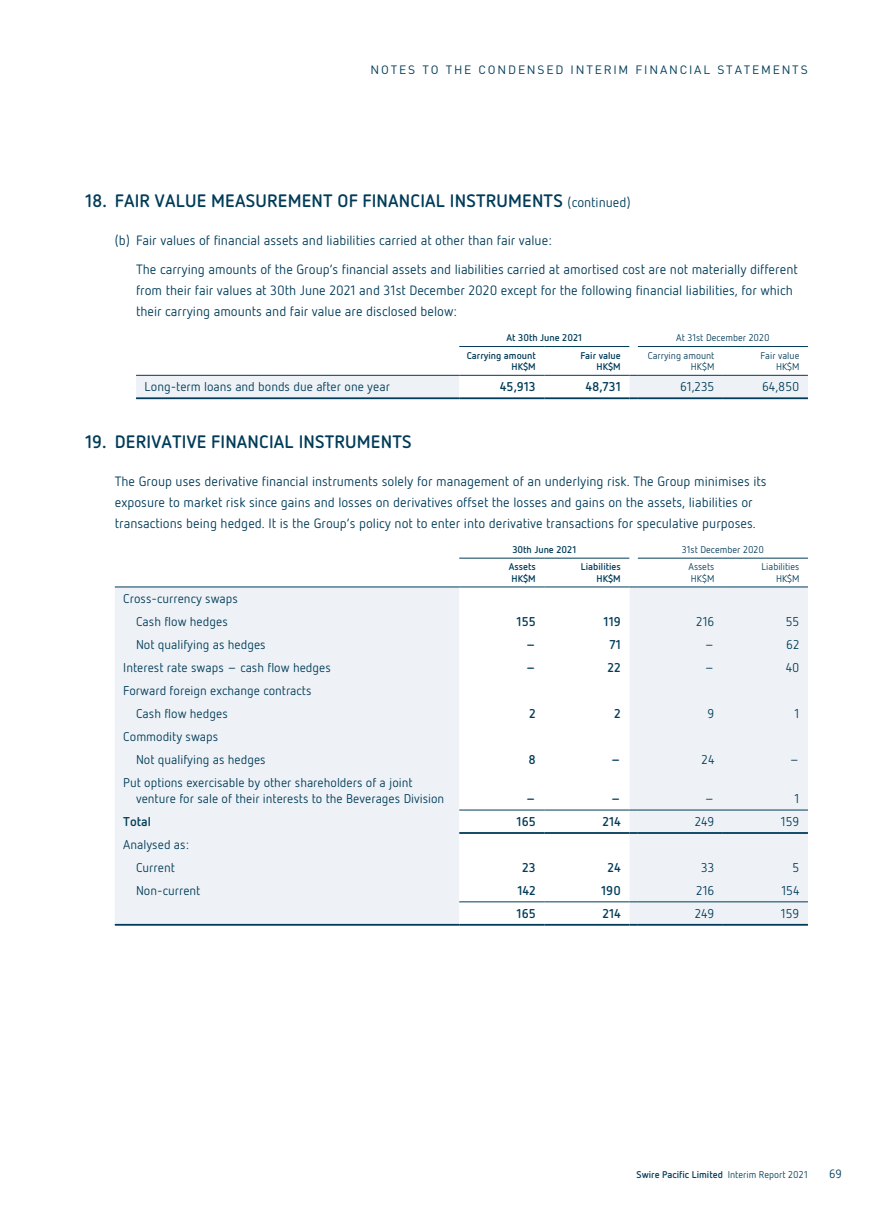
<style>
.page{position:relative;width:893px;height:1212px;background:#fff}
.page>*{position:absolute;margin:0;border:0;box-sizing:border-box;transform-origin:0 0}
.E_Heading_2015{font:700 18px "Netto OT";letter-spacing:.01em;color:#003c59}
.E_Bodytext_2015{font:13.5px/21px "Netto OT";color:#003c59}
.E_table_text_2015{font:12.75px/16.5px "Netto OT";color:#003c59}
.E_table_text_2015-2{font:700 12.75px "Netto OT";color:#003c59}
.t1{font:12px "DIN";letter-spacing:.15em;color:#003c59}
.t2{font:12px "Netto OT";color:#003c59}
.E_table_small_text_2{font:700 9.75px "Netto OT";color:#003c59}
.E_table_small_text_2-2{font:9.75px "Netto OT";color:#003c59}
.s1{font-weight:400;font-size:13.5px}
.s2{font-weight:400}
</style>
<div class="page">
<svg style="left:136px;top:346px;width:672px;height:53px"></svg>
<hr style="left:638px;top:375px;width:85px;height:1px;background:#003c59">
<hr style="left:723px;top:375px;width:85px;height:1px;background:#003c59">
<div style="left:115px;top:588px;width:693px;height:336px;background:#eef2f6"></div>
<svg style="left:459px;top:588px;width:170px;height:336px"></svg>
<hr style="left:115px;top:924px;width:344px;height:2px;background:#003c59">
<hr style="left:459px;top:924px;width:85px;height:2px;background:#003c59">
<hr style="left:544px;top:924px;width:85px;height:2px;background:#003c59">
<svg style="left:629px;top:924px;width:9px;height:2px"></svg>
<hr style="left:638px;top:924px;width:85px;height:2px;background:#003c59">
<hr style="left:723px;top:924px;width:85px;height:2px;background:#003c59">
<hr style="left:459px;top:901px;width:85px;height:1px;background:#003c59">
<hr style="left:544px;top:901px;width:85px;height:1px;background:#003c59">
<hr style="left:638px;top:901px;width:85px;height:1px;background:#003c59">
<hr style="left:723px;top:901px;width:85px;height:1px;background:#003c59">
<hr style="left:459px;top:832px;width:85px;height:2px;background:#003c59">
<hr style="left:544px;top:832px;width:85px;height:2px;background:#003c59">
<svg style="left:629px;top:832px;width:9px;height:2px"></svg>
<hr style="left:638px;top:832px;width:85px;height:2px;background:#003c59">
<hr style="left:723px;top:832px;width:85px;height:2px;background:#003c59">
<hr style="left:459px;top:810px;width:85px;height:1px;background:#003c59">
<hr style="left:544px;top:810px;width:85px;height:1px;background:#003c59">
<hr style="left:638px;top:810px;width:85px;height:1px;background:#003c59">
<hr style="left:723px;top:810px;width:85px;height:1px;background:#003c59">
<hr style="left:115px;top:587px;width:344px;height:1px;background:#003c59">
<hr style="left:638px;top:587px;width:85px;height:1px;background:#003c59">
<hr style="left:723px;top:587px;width:85px;height:1px;background:#003c59">
<svg style="left:459px;top:557px;width:179px;height:31px"></svg>
<hr style="left:459px;top:558px;width:85px;height:1px;background:#003c59">
<hr style="left:544px;top:558px;width:85px;height:1px;background:#003c59">
<hr style="left:638px;top:558px;width:85px;height:1px;background:#003c59">
<hr style="left:723px;top:558px;width:85px;height:1px;background:#003c59">
<p class="t1" style="left:371px;top:62px;width:439px">NOTES TO THE CONDENSED INTERIM FINANCIAL STATEMENTS</p>
<p class="E_Heading_2015" style="left:85px;top:189px;width:547px">18. FAIR VALUE MEASUREMENT OF FINANCIAL INSTRUMENTS <span class="s1">(continued)</span></p>
<p class="E_Bodytext_2015" style="left:115px;top:229px;width:438px">(b) Fair values of financial assets and liabilities carried at other than fair value:</p>
<p class="E_Bodytext_2015" style="left:136px;top:259px;width:663px">The carrying amounts of the Group’s financial assets and liabilities carried at amortised cost are not materially different from their fair values at 30th June 2021 and 31st December 2020 except for the following financial liabilities, for which their carrying amounts and fair value are disclosed below:</p>
<p class="E_table_small_text_2" style="left:507px;top:332px;width:77px">At 30th June 2021</p>
<p class="E_table_small_text_2-2" style="left:676px;top:332px;width:95px">At 31st December 2020</p>
<p class="E_table_small_text_2" style="left:467px;top:349px;width:71px">Carrying amount</p>
<p class="E_table_small_text_2" style="left:512px;top:360px;width:26px">HK$M</p>
<p class="E_table_small_text_2" style="left:580px;top:349px;width:42px">Fair value</p>
<p class="E_table_small_text_2" style="left:597px;top:360px;width:26px">HK$M</p>
<p class="E_table_small_text_2-2" style="left:648px;top:349px;width:68px">Carrying amount</p>
<p class="E_table_small_text_2-2" style="left:691px;top:361px;width:25px">HK$M</p>
<p class="E_table_small_text_2-2" style="left:761px;top:349px;width:40px">Fair value</p>
<p class="E_table_small_text_2-2" style="left:776px;top:361px;width:25px">HK$M</p>
<p class="E_table_text_2015" style="left:145px;top:378px;width:247px">Long-term loans and bonds due after one year</p>
<p class="E_table_text_2015-2" style="left:500px;top:379px;width:37px">45,913</p>
<p class="E_table_text_2015-2" style="left:585px;top:379px;width:37px">48,731</p>
<p class="E_table_text_2015" style="left:680px;top:378px;width:36px">61,235</p>
<p class="E_table_text_2015" style="left:762px;top:378px;width:39px">64,850</p>
<p class="E_Heading_2015" style="left:85px;top:430px;width:328px">19. DERIVATIVE FINANCIAL INSTRUMENTS</p>
<p class="E_Bodytext_2015" style="left:115px;top:470px;width:653px">The Group uses derivative financial instruments solely for management of an underlying risk. The Group minimises its exposure to market risk since gains and losses on derivatives offset the losses and gains on the assets, liabilities or transactions being hedged. It is the Group’s policy not to enter into derivative transactions for speculative purposes.</p>
<p class="E_table_small_text_2" style="left:512px;top:543px;width:65px">30th June 2021</p>
<p class="E_table_small_text_2-2" style="left:682px;top:543px;width:84px">31st December 2020</p>
<p class="E_table_small_text_2" style="left:509px;top:561px;width:29px">Assets</p>
<p class="E_table_small_text_2" style="left:512px;top:572px;width:26px">HK$M</p>
<p class="E_table_small_text_2" style="left:581px;top:561px;width:41px">Liabilities</p>
<p class="E_table_small_text_2" style="left:597px;top:572px;width:26px">HK$M</p>
<p class="E_table_small_text_2-2" style="left:688px;top:561px;width:27px">Assets</p>
<p class="E_table_small_text_2-2" style="left:691px;top:572px;width:25px">HK$M</p>
<p class="E_table_small_text_2-2" style="left:761px;top:561px;width:39px">Liabilities</p>
<p class="E_table_small_text_2-2" style="left:776px;top:572px;width:25px">HK$M</p>
<p class="E_table_text_2015" style="left:123px;top:590px;width:116px">Cross-currency swaps</p>
<p class="E_table_text_2015" style="left:136px;top:613px;width:93px">Cash flow hedges</p>
<p class="E_table_text_2015-2" style="left:517px;top:613px;width:21px">155</p>
<p class="E_table_text_2015-2" style="left:604px;top:613px;width:19px">119</p>
<p class="E_table_text_2015" style="left:696px;top:613px;width:20px">216</p>
<p class="E_table_text_2015" style="left:786px;top:613px;width:15px">55</p>
<p class="E_table_text_2015" style="left:136px;top:636px;width:131px">Not qualifying as hedges</p>
<p class="E_table_text_2015-2" style="left:526px;top:636px;width:11px">–</p>
<p class="E_table_text_2015-2" style="left:609px;top:636px;width:13px">71</p>
<p class="E_table_text_2015" style="left:704px;top:636px;width:11px">–</p>
<p class="E_table_text_2015" style="left:786px;top:636px;width:15px">62</p>
<p class="E_table_text_2015" style="left:123px;top:659px;width:209px">Interest rate swaps – cash flow hedges</p>
<p class="E_table_text_2015-2" style="left:526px;top:659px;width:11px">–</p>
<p class="E_table_text_2015-2" style="left:607px;top:659px;width:15px">22</p>
<p class="E_table_text_2015" style="left:704px;top:659px;width:11px">–</p>
<p class="E_table_text_2015" style="left:786px;top:659px;width:15px">40</p>
<p class="E_table_text_2015" style="left:123px;top:682px;width:190px">Forward foreign exchange contracts</p>
<p class="E_table_text_2015" style="left:136px;top:705px;width:93px">Cash flow hedges</p>
<p class="E_table_text_2015-2" style="left:529px;top:705px;width:8px">2</p>
<p class="E_table_text_2015-2" style="left:614px;top:705px;width:8px">2</p>
<p class="E_table_text_2015" style="left:707px;top:705px;width:8px">9</p>
<p class="E_table_text_2015" style="left:794px;top:705px;width:6px">1</p>
<p class="E_table_text_2015" style="left:123px;top:728px;width:96px">Commodity swaps</p>
<p class="E_table_text_2015" style="left:136px;top:751px;width:131px">Not qualifying as hedges</p>
<p class="E_table_text_2015-2" style="left:528px;top:751px;width:9px">8</p>
<p class="E_table_text_2015-2" style="left:611px;top:751px;width:11px">–</p>
<p class="E_table_text_2015" style="left:702px;top:751px;width:14px">24</p>
<p class="E_table_text_2015" style="left:790px;top:751px;width:11px">–</p>
<p class="E_table_text_2015" style="left:136px;top:773px;width:310px;text-indent:-13px">Put options exercisable by other shareholders of a joint venture for sale of their interests to the Beverages Division</p>
<p class="E_table_text_2015-2" style="left:526px;top:790px;width:11px">–</p>
<p class="E_table_text_2015-2" style="left:611px;top:790px;width:11px">–</p>
<p class="E_table_text_2015" style="left:704px;top:790px;width:11px">–</p>
<p class="E_table_text_2015" style="left:794px;top:790px;width:6px">1</p>
<p class="E_table_text_2015-2" style="left:123px;top:813px;width:29px">Total</p>
<p class="E_table_text_2015-2" style="left:517px;top:813px;width:21px">165</p>
<p class="E_table_text_2015-2" style="left:602px;top:813px;width:20px">214</p>
<p class="E_table_text_2015" style="left:695px;top:813px;width:21px">249</p>
<p class="E_table_text_2015" style="left:781px;top:813px;width:20px">159</p>
<p class="E_table_text_2015" style="left:123px;top:836px;width:67px">Analysed as:</p>
<p class="E_table_text_2015" style="left:136px;top:859px;width:40px">Current</p>
<p class="E_table_text_2015-2" style="left:522px;top:859px;width:15px">23</p>
<p class="E_table_text_2015-2" style="left:607px;top:859px;width:15px">24</p>
<p class="E_table_text_2015" style="left:701px;top:859px;width:15px">33</p>
<p class="E_table_text_2015" style="left:793px;top:859px;width:8px">5</p>
<p class="E_table_text_2015" style="left:136px;top:882px;width:66px">Non-current</p>
<p class="E_table_text_2015-2" style="left:517px;top:882px;width:20px">142</p>
<p class="E_table_text_2015-2" style="left:601px;top:882px;width:21px">190</p>
<p class="E_table_text_2015" style="left:696px;top:882px;width:20px">216</p>
<p class="E_table_text_2015" style="left:781px;top:882px;width:20px">154</p>
<p class="E_table_text_2015-2" style="left:517px;top:905px;width:21px">165</p>
<p class="E_table_text_2015-2" style="left:602px;top:905px;width:20px">214</p>
<p class="E_table_text_2015" style="left:695px;top:905px;width:21px">249</p>
<p class="E_table_text_2015" style="left:781px;top:905px;width:20px">159</p>
<p class="E_table_small_text_2" style="left:637px;top:1168px;width:173px">Swire Pacific Limited <span class="s2">Interim Report 2021</span></p>
<p class="t2" style="left:829px;top:1166px;width:14px">69</p>
</div>
